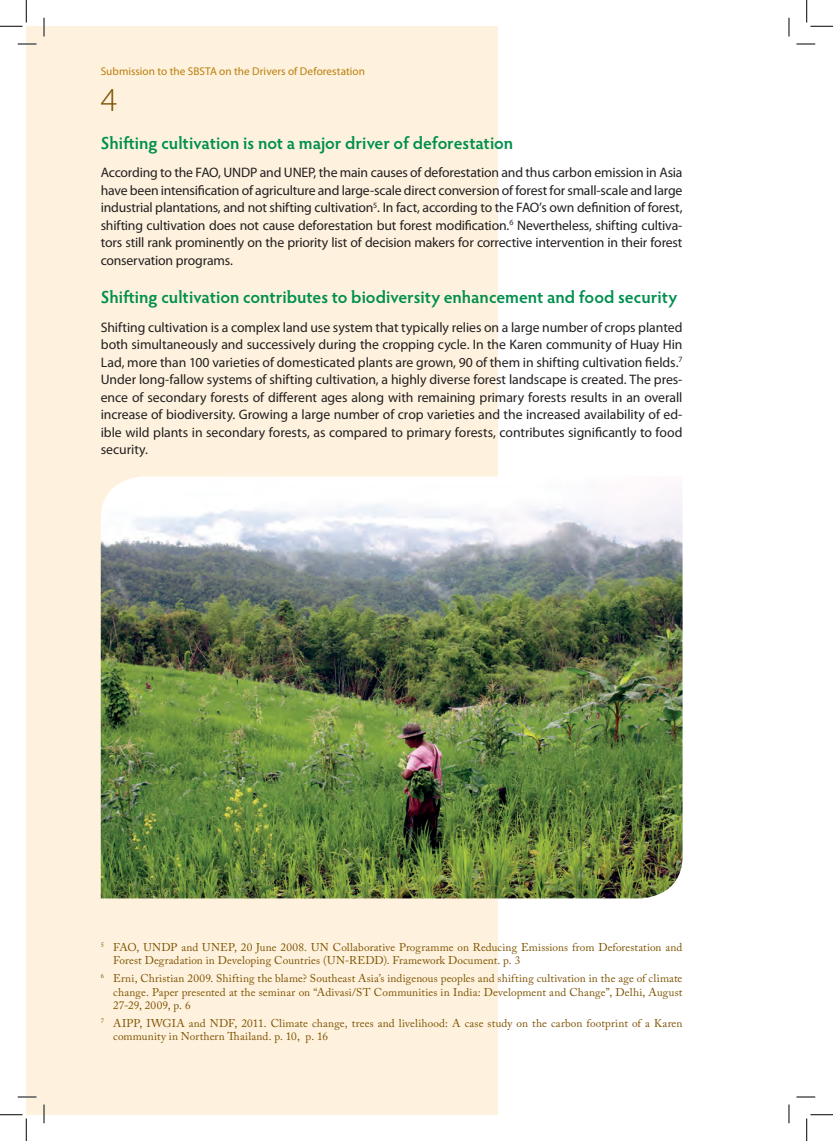
<style>
.page{position:relative;width:833px;height:1141px;background:#fff}
.page>*{position:absolute;margin:0;border:0;box-sizing:border-box;transform-origin:0 0}
.t1{font:300 33.75px "Myriad Pro";color:#7e5200}
.t2{font:600 17.5px "Hypatia Sans Pro";color:#008f4d}
.t3{font:13.75px/17.5px "Myriad Pro";letter-spacing:-.01em;color:#231f20;text-align:justify}
.t4{font:11.25px/13.5px "Adobe Caslon Pro";letter-spacing:.01em;color:#7e5200}
.t5{font:11.25px "Myriad Pro";letter-spacing:.005em;color:#bb7d0c}
</style>
<div class="page">
<div style="left:26px;top:26px;width:472px;height:1088px;background:#fef2de"></div>
<img style="left:101px;top:476px;width:581px;height:422px">
<svg style="left:18px;top:43px;width:18px;height:2px"></svg>
<svg style="left:796px;top:43px;width:18px;height:2px"></svg>
<svg style="left:18px;top:1096px;width:18px;height:1px"></svg>
<svg style="left:796px;top:1096px;width:18px;height:1px"></svg>
<svg style="left:43px;top:18px;width:2px;height:18px"></svg>
<svg style="left:43px;top:1104px;width:2px;height:19px"></svg>
<svg style="left:788px;top:18px;width:1px;height:18px"></svg>
<svg style="left:788px;top:1104px;width:1px;height:19px"></svg>
<svg style="left:0;top:0;width:27px;height:27px"></svg>
<svg style="left:0;top:1114px;width:27px;height:26px"></svg>
<svg style="left:806px;top:0;width:26px;height:27px"></svg>
<svg style="left:806px;top:1114px;width:26px;height:26px"></svg>
<p class="t5" style="left:101px;top:64px;width:265px">Submission to the SBSTA on the Drivers of Deforestation</p>
<h1 class="t1" style="left:101px;top:79px;width:18px">4</h1>
<p class="t2" style="left:101px;top:131px;width:414px">Shifting cultivation is not a major driver of deforestation</p>
<p class="t3" style="left:101px;top:163px;width:583px">According to the FAO, UNDP and UNEP, the main causes of deforestation and thus carbon emission in Asia have been intensification of agriculture and large-scale direct conversion of forest for small-scale and large industrial plantations, and not shifting cultivation<sup>5</sup>. In fact, according to the FAO’s own definition of forest, shifting cultivation does not cause deforestation but forest modification.<sup>6</sup> Nevertheless, shifting cultiva&shy;tors still rank prominently on the priority list of decision makers for corrective intervention in their forest conservation programs.</p>
<p class="t2" style="left:101px;top:285px;width:577px">Shifting cultivation contributes to biodiversity enhancement and food security</p>
<p class="t3" style="left:101px;top:318px;width:583px">Shifting cultivation is a complex land use system that typically relies on a large number of crops planted both simultaneously and successively during the cropping cycle. In the Karen community of Huay Hin Lad, more than 100 varieties of domesticated plants are grown, 90 of them in shifting cultivation fields.<sup>7<br></sup>Under long-fallow systems of shifting cultivation, a highly diverse forest landscape is created. The pres&shy;ence of secondary forests of different ages along with remaining primary forests results in an overall increase of biodiversity. Growing a large number of crop varieties and the increased availability of ed&shy;ible wild plants in secondary forests, as compared to primary forests, contributes significantly to food security.</p>
<p class="t4" style="left:113px;top:940px;width:570px;text-indent:-12px"><sup>5</sup> FAO, UNDP and UNEP, 20 June 2008. UN Collaborative Programme on Reducing Emissions from Deforestation and<br>Forest Degradation in Developing Countries (UN-REDD). Framework Document. p. 3</p>
<p class="t4" style="left:113px;top:971px;width:570px;text-align:justify;text-indent:-12px"><sup>6</sup> Erni, Christian 2009. Shifting the blame? Southeast Asia’s indigenous peoples and shifting cultivation in the age of climate change. Paper presented at the seminar on “Adivasi/ST Communities in India: Development and Change”, Delhi, August 27-29, 2009, p. 6</p>
<p class="t4" style="left:113px;top:1016px;width:570px;text-indent:-12px"><sup>7</sup> AIPP, IWGIA and NDF, 2011. Climate change, trees and livelihood: A case study on the carbon footprint of a Karen community in Northern Thailand. p. 10, p. 16</p>
</div>
